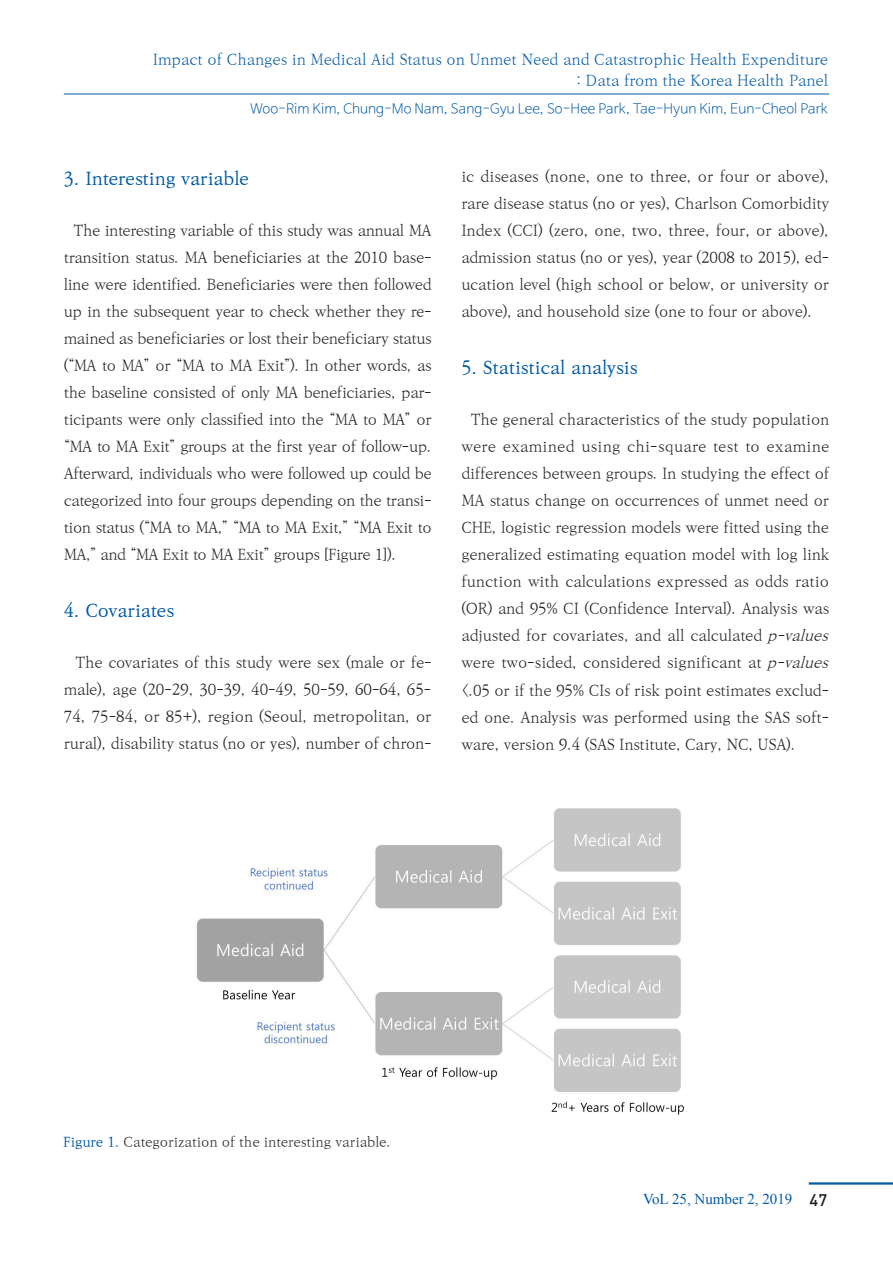
<style>
.page{position:relative;width:893px;height:1263px;background:#fff}
.page>*{position:absolute;margin:0;border:0;box-sizing:border-box;transform-origin:0 0}
.t1{font:18px "Ko Pub Batang PM";color:#015aa5}
.t2{font:16.5px "Dinmed";color:#231f20}
.t3{font:15px/27px "Ko Pub Batang PL";letter-spacing:-.01em;color:#231f20;text-align:justify}
.t4{font:15px "Ko Pub Batang PL";color:#015aa5}
.t5{font:15px "Times New Roman";color:#015aa5}
.t6{font:13.5px "Nanum Barun Gothic OTF Light";color:#015aa5}
.No_Spacing{font:13.5px "Ko Pub Batang PL";color:#231f20}
.s1{font-style:italic}
.s2{font-family:"Ko Pub Batang PM";color:#015aa5}
</style>
<div class="page">
<hr style="left:809px;top:1182px;width:84px;height:2px;background:#015aa5">
<hr style="left:64px;top:94px;width:765px;height:1px;background:#015aa5">
<img style="left:196px;top:808px;width:488px;height:307px">
<p class="t4" style="left:153px;top:51px;width:677px">Impact of Changes in Medical Aid Status on Unmet Need and Catastrophic Health Expenditure</p>
<p class="t4" style="left:577px;top:72px;width:253px">: Data from the Korea Health Panel</p>
<p class="t6" style="left:250px;top:102px;width:580px">Woo-Rim Kim, Chung-Mo Nam, Sang-Gyu Lee, So-Hee Park, Tae-Hyun Kim, Eun-Cheol Park</p>
<p class="t1" style="left:64px;top:169px;width:187px">3. Interesting variable</p>
<p class="t3" style="left:64px;top:218px;width:369px;text-indent:10px">The interesting variable of this study was annual MA transition status. MA beneficiaries at the 2010 base&shy;line were identified. Beneficiaries were then followed up in the subsequent year to check whether they re&shy;mained as beneficiaries or lost their beneficiary status (“MA to MA” or “MA to MA Exit”). In other words, as the baseline consisted of only MA beneficiaries, par&shy;ticipants were only classified into the “MA to MA” or “MA to MA Exit” groups at the first year of follow-up.<br>Afterward, individuals who were followed up could be categorized into four groups depending on the transi&shy;tion status (“MA to MA,” “MA to MA Exit,” “MA Exit to MA,” and “MA Exit to MA Exit” groups [Figure 1]).</p>
<p class="t1" style="left:64px;top:601px;width:112px">4. Covariates</p>
<p class="t3" style="left:64px;top:650px;width:369px;text-indent:12px">The covariates of this study were sex (male or fe&shy;male), age (20-29, 30-39, 40-49, 50-59, 60-64, 65- 74, 75-84, or 85+), region (Seoul, metropolitan, or rural), disability status (no or yes), number of chron-</p>
<p class="t3" style="left:461px;top:164px;width:369px">ic diseases (none, one to three, or four or above), rare disease status (no or yes), Charlson Comorbidity Index (CCI) (zero, one, two, three, four, or above), admission status (no or yes), year (2008 to 2015), ed&shy;ucation level (high school or below, or university or above), and household size (one to four or above).</p>
<p class="t1" style="left:461px;top:358px;width:178px">5. Statistical analysis</p>
<p class="t3" style="left:461px;top:407px;width:372px;text-align:left;text-indent:10px">The general characteristics of the study population were examined using chi-square test to examine differences between groups. In studying the effect of MA status change on occurrences of unmet need or CHE, logistic regression models were fitted using the generalized estimating equation model with log link function with calculations expressed as odds ratio (OR) and 95% CI (Confidence Interval). Analysis was adjusted for covariates, and all calculated <span class="s1">p-values </span>were two-sided, considered significant at <span class="s1">p-values </span>&lt;.05 or if the 95% CIs of risk point estimates exclud&shy;ed one. Analysis was performed using the SAS soft&shy;ware, version 9.4 (SAS Institute, Cary, NC, USA).</p>
<p class="No_Spacing" style="left:63px;top:1134px;width:329px"><span class="s2">Figure 1.</span> Categorization of the interesting variable.</p>
<p class="t5" style="left:643px;top:1189px;width:151px">VoL 25, Number 2, 2019</p>
<p class="t2" style="left:809px;top:1189px;width:19px">47</p>
</div>
